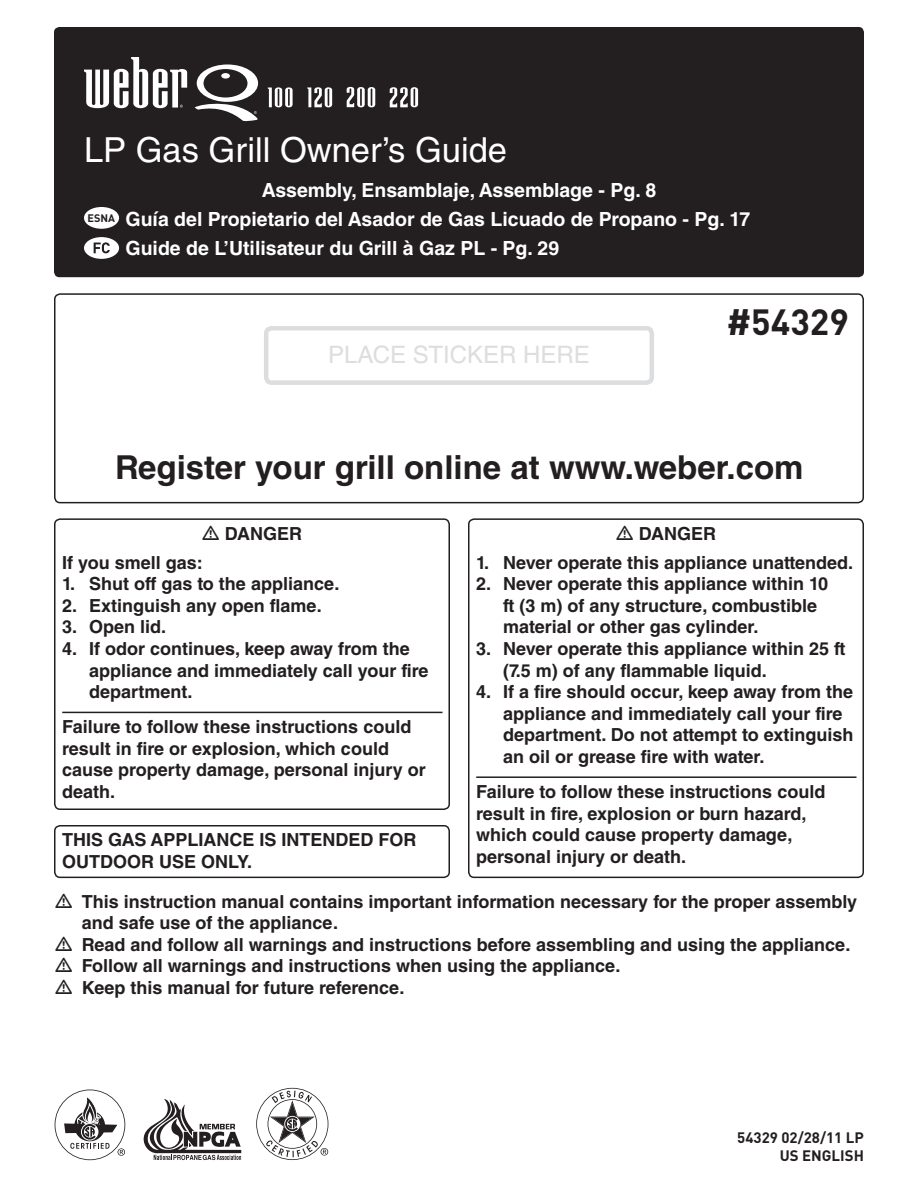
<style>
.page{position:relative;width:918px;height:1188px;background:#fff}
.page>*{position:absolute;margin:0;border:0;box-sizing:border-box;transform-origin:0 0}
.t1{font:36px "DI Nkerned";color:#231f20}
.t2{font:34.5px "Helvetica LT Std";color:#fff}
.t3{font:700 33px "Helvetica LT Std";color:#231f20}
.t4{font:24px "Helvetica LT Std";color:#dcdddf}
.t5{font:700 19.5px/30px "Helvetica LT Std";color:#fff}
.t6{font:700 18px/21.6px "Helvetica LT Std";color:#231f20}
.t7{font:15px/18px "DI Nkerned";color:#231f20;text-align:right}
.t8{font:10.8px "DI Nkerned";color:#231f20}
</style>
<div class="page">
<div style="left:54px;top:293px;width:810px;height:210px;border:2px solid #231f20;border-radius:5px"></div>
<svg style="left:62px;top:713px;width:381px;height:1px"></svg>
<hr style="left:62px;top:712px;width:381px;height:1px;background:#231f20">
<div style="left:54px;top:518px;width:396px;height:292px;border:2px solid #231f20;border-radius:5px"></div>
<div style="left:54px;top:825px;width:396px;height:53px;border:2px solid #231f20;border-radius:5px"></div>
<hr style="left:476px;top:776px;width:381px;height:2px;background:#231f20">
<div style="left:468px;top:518px;width:396px;height:360px;border:2px solid #231f20;border-radius:5px"></div>
<div style="left:54px;top:27px;width:810px;height:250px;background:#231f20;border-radius:5px"></div>
<div style="left:264px;top:326px;width:390px;height:59px;border:4px solid #dcdddf;border-radius:5px"></div>
<svg style="left:84px;top:57px;width:103px;height:51px"></svg>
<svg style="left:268px;top:87px;width:25px;height:20px"></svg>
<svg style="left:194px;top:64px;width:64px;height:57px"></svg>
<svg style="left:307px;top:87px;width:25px;height:20px"></svg>
<svg style="left:347px;top:87px;width:28px;height:20px"></svg>
<svg style="left:390px;top:87px;width:28px;height:20px"></svg>
<svg style="left:256px;top:1088px;width:72px;height:72px"></svg>
<svg style="left:144px;top:1099px;width:98px;height:61px"></svg>
<svg style="left:55px;top:1090px;width:70px;height:70px"></svg>
<div style="left:84px;top:237px;width:35px;height:22px;background:#fff;border-radius:50%"></div>
<svg style="left:94px;top:242px;width:16px;height:11px"></svg>
<div style="left:84px;top:207px;width:35px;height:22px;background:#fff;border-radius:50%"></div>
<h2 class="t2" style="left:84px;top:130px;width:425px">LP Gas Grill Owner’s Guide</h2>
<p class="t8" style="left:88px;top:211px;width:29px">ESNA</p>
<p class="t5" style="left:262px;top:175px;width:396px">Assembly, Ensamblaje, Assemblage - Pg. 8</p>
<p class="t5" style="left:126px;top:203px;width:626px">Guía del Propietario del Asador de Gas Licuado de Propano - Pg. 17<br>Guide de L’Utilisateur du Grill à Gaz PL - Pg. 29</p>
<h3 class="t4" style="left:328px;top:340px;width:263px">PLACE STICKER HERE</h3>
<h1 class="t1" style="left:726px;top:298px;width:124px">#54329</h1>
<h3 class="t3" style="left:115px;top:448px;width:690px">Register your grill online at www.weber.com</h3>
<p class="t6" style="left:639px;top:523px;width:79px">DANGER</p>
<p class="t6" style="left:476px;top:551px;width:379px">1. Never operate this appliance unattended.</p>
<p class="t6" style="left:503px;top:573px;width:326px;text-indent:-27px">2. Never operate this appliance within 10 ft (3 m) of any structure, combustible material or other gas cylinder.</p>
<p class="t6" style="left:503px;top:638px;width:344px;text-indent:-27px">3. Never operate this appliance within 25 ft (7.5 m) of any flammable liquid.</p>
<p class="t6" style="left:503px;top:681px;width:352px;text-indent:-27px">4. If a fire should occur, keep away from the appliance and immediately call your fire department. Do not attempt to extinguish an oil or grease fire with water.</p>
<p class="t6" style="left:476px;top:781px;width:351px">Failure to follow these instructions could result in fire, explosion or burn hazard, which could cause property damage, personal injury or death.</p>
<p class="t6" style="left:82px;top:890px;width:777px">This instruction manual contains important information necessary for the proper assembly and safe use of the appliance.<br>Read and follow all warnings and instructions before assembling and using the appliance.<br>Follow all warnings and instructions when using the appliance.<br>Keep this manual for future reference.</p>
<p class="t6" style="left:225px;top:523px;width:79px">DANGER</p>
<p class="t6" style="left:62px;top:551px;width:142px">If you smell gas:</p>
<p class="t6" style="left:62px;top:573px;width:279px">1. Shut off gas to the appliance.</p>
<p class="t6" style="left:62px;top:594px;width:261px">2. Extinguish any open flame.</p>
<p class="t6" style="left:62px;top:616px;width:106px">3. Open lid.</p>
<p class="t6" style="left:89px;top:638px;width:341px;text-indent:-27px">4. If odor continues, keep away from the appliance and immediately call your fire department.</p>
<p class="t6" style="left:62px;top:716px;width:365px">Failure to follow these instructions could result in fire or explosion, which could cause property damage, personal injury or death.</p>
<p class="t6" style="left:62px;top:829px;width:356px">THIS GAS APPLIANCE IS INTENDED FOR<br>OUTDOOR USE ONLY.</p>
<p class="t7" style="left:737px;top:1128px;width:128px">54329 02/28/11 LP<br>US ENGLISH</p>
</div>
